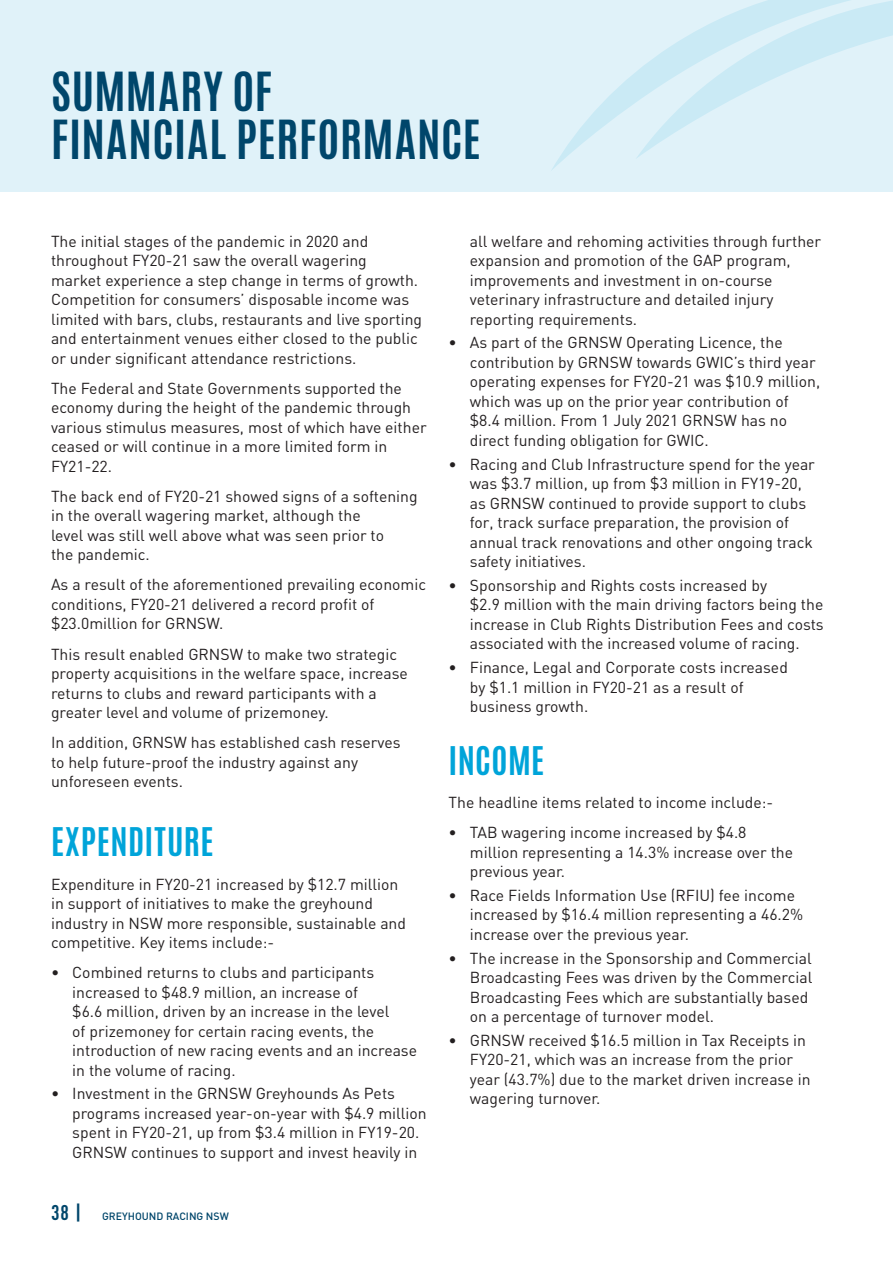
<style>
.page{position:relative;width:893px;height:1263px;background:#fff}
.page>*{position:absolute;margin:0;border:0;box-sizing:border-box;transform-origin:0 0}
.t1{font:700 45px/48px "Antonio";letter-spacing:.015em;color:#00466b}
.t2{font:700 33px "Antonio";letter-spacing:.01em;color:#00a4d9}
.Body_Text__Black{font:15.75px/19.5px "DIN";color:#231f20}
.t3{font:500 10.5px "DIN";color:#00466b}
.s1{font-family:"DIN Cond";font-weight:700;font-size:21px}
</style>
<div class="page">
<div style="left:0;top:0;width:893px;height:191px;background:#e0f2f9"></div>
<svg style="left:552px;top:73px;width:83px;height:97px"></svg>
<svg style="left:635px;top:0;width:258px;height:158px"></svg>
<h1 class="t1" style="left:51px;top:68px;width:431px">SUMMARY OF<br>FINANCIAL PERFORMANCE</h1>
<p class="Body_Text__Black" style="left:51px;top:231px;width:373px">The initial stages of the pandemic in 2020 and throughout FY20-21 saw the overall wagering<br>market experience a step change in terms of growth.<br>Competition for consumers’ disposable income was limited with bars, clubs, restaurants and live sporting and entertainment venues either closed to the public or under significant attendance restrictions.</p>
<p class="Body_Text__Black" style="left:51px;top:378px;width:377px">The Federal and State Governments supported the economy during the height of the pandemic through various stimulus measures, most of which have either ceased or will continue in a more limited form in FY21-22.</p>
<p class="Body_Text__Black" style="left:51px;top:486px;width:368px">The back end of FY20-21 showed signs of a softening in the overall wagering market, although the<br>level was still well above what was seen prior to<br>the pandemic.</p>
<p class="Body_Text__Black" style="left:51px;top:575px;width:377px">As a result of the aforementioned prevailing economic conditions, FY20-21 delivered a record profit of $23.0million for GRNSW.</p>
<p class="Body_Text__Black" style="left:51px;top:644px;width:358px">This result enabled GRNSW to make two strategic property acquisitions in the welfare space, increase returns to clubs and reward participants with a greater level and volume of prizemoney.</p>
<p class="Body_Text__Black" style="left:51px;top:732px;width:351px">In addition, GRNSW has established cash reserves to help future-proof the industry against any unforeseen events.</p>
<h3 class="t2" style="left:51px;top:817px;width:164px">EXPENDITURE</h3>
<p class="Body_Text__Black" style="left:51px;top:874px;width:357px">Expenditure in FY20-21 increased by $12.7 million in support of initiatives to make the greyhound industry in NSW more responsible, sustainable and competitive. Key items include:-</p>
<p class="Body_Text__Black" style="left:72px;top:962px;width:346px;text-indent:-21px">• Combined returns to clubs and participants increased to $48.9 million, an increase of<br>$6.6 million, driven by an increase in the level<br>of prizemoney for certain racing events, the introduction of new racing events and an increase in the volume of racing.</p>
<p class="Body_Text__Black" style="left:72px;top:1084px;width:356px;text-indent:-21px">• Investment in the GRNSW Greyhounds As Pets programs increased year-on-year with $4.9 million spent in FY20-21, up from $3.4 million in FY19-20.<br>GRNSW continues to support and invest heavily in</p>
<p class="t3" style="left:51px;top:1210px;width:179px"><span class="s1">38 |</span> GREYHOUND RACING NSW</p>
<p class="Body_Text__Black" style="left:470px;top:231px;width:353px">all welfare and rehoming activities through further expansion and promotion of the GAP program, improvements and investment in on‑course veterinary infrastructure and detailed injury reporting requirements.</p>
<p class="Body_Text__Black" style="left:470px;top:333px;width:352px;text-indent:-21px">• As part of the GRNSW Operating Licence, the contribution by GRNSW towards GWIC’s third year operating expenses for FY20-21 was $10.9 million, which was up on the prior year contribution of $8.4 million. From 1 July 2021 GRNSW has no direct funding obligation for GWIC.</p>
<p class="Body_Text__Black" style="left:470px;top:454px;width:347px;text-indent:-21px">• Racing and Club Infrastructure spend for the year was $3.7 million, up from $3 million in FY19-20, as GRNSW continued to provide support to clubs for, track surface preparation, the provision of annual track renovations and other ongoing track safety initiatives.</p>
<p class="Body_Text__Black" style="left:470px;top:575px;width:355px;text-indent:-21px">• Sponsorship and Rights costs increased by<br>$2.9 million with the main driving factors being the increase in Club Rights Distribution Fees and costs associated with the increased volume of racing.</p>
<p class="Body_Text__Black" style="left:470px;top:657px;width:320px;text-indent:-21px">• Finance, Legal and Corporate costs increased by $1.1 million in FY20-21 as a result of business growth.</p>
<h3 class="t2" style="left:449px;top:735px;width:97px">INCOME</h3>
<p class="Body_Text__Black" style="left:449px;top:792px;width:326px">The headline items related to income include:-</p>
<p class="Body_Text__Black" style="left:470px;top:822px;width:325px;text-indent:-21px">• TAB wagering income increased by $4.8 million representing a 14.3% increase over the previous year.</p>
<p class="Body_Text__Black" style="left:470px;top:885px;width:335px;text-indent:-21px">• Race Fields Information Use (RFIU) fee income increased by $16.4 million representing a 46.2% increase over the previous year.</p>
<p class="Body_Text__Black" style="left:470px;top:948px;width:344px;text-indent:-21px">• The increase in the Sponsorship and Commercial Broadcasting Fees was driven by the Commercial Broadcasting Fees which are substantially based on a percentage of turnover model.</p>
<p class="Body_Text__Black" style="left:470px;top:1030px;width:342px;text-indent:-21px">• GRNSW received $16.5 million in Tax Receipts in FY20-21, which was an increase from the prior year (43.7%) due to the market driven increase in wagering turnover.</p>
</div>
